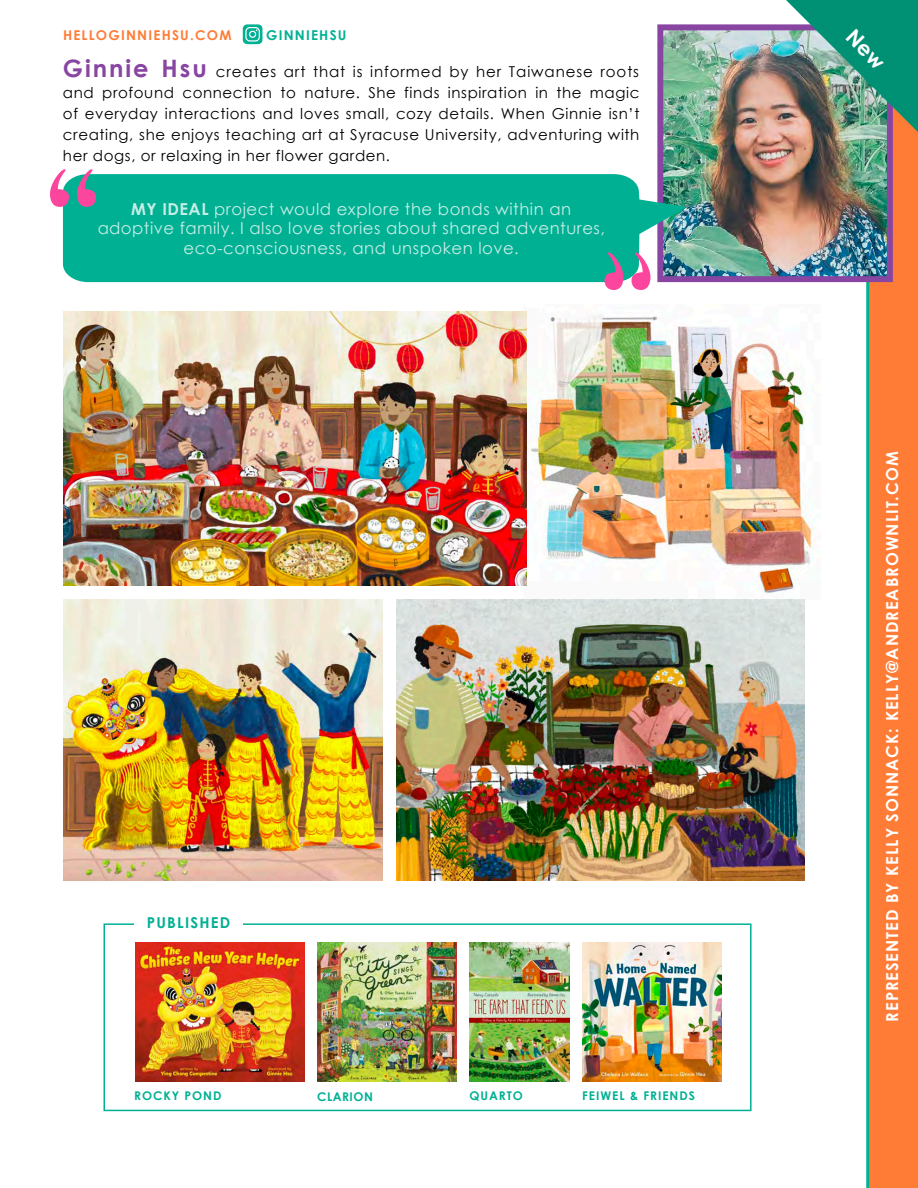
<style>
.page{position:relative;width:918px;height:1188px;background:#fff}
.page>*{position:absolute;margin:0;border:0;box-sizing:border-box;transform-origin:0 0}
.t1{font:16.5px/19.5px "Century Gothic";letter-spacing:.03em;color:#fff;text-align:center}
.t2{font:700 16.5px "Century Gothic";letter-spacing:.06em;color:#fff}
.t3{font:15px/21px "Century Gothic";letter-spacing:.04em;color:#000;text-align:justify}
.t4{font:700 15px "Century Gothic";letter-spacing:.08em;color:#00b093}
.t5{font:700 13.5px "Century Gothic";letter-spacing:.09em;color:#ff7c36}
.t6{font:700 13.5px "Century Gothic";letter-spacing:.09em;color:#00b093}
.t7{font:700 12px "Century Gothic";letter-spacing:.08em;color:#00b093}
.t8{font:700 12px "Century Gothic";letter-spacing:.04em;color:#00b093}
.s1{font-weight:700;font-size:24px;color:#8845a1}
.s2{font-weight:700}
</style>
<div class="page">
<div style="left:868px;top:0;width:50px;height:1188px;background:#ff7c36"></div>
<hr style="left:866px;top:0;width:3px;height:1188px;background:#00b093">
<svg style="left:243px;top:24px;width:19px;height:20px"></svg>
<img style="left:664px;top:31px;width:222px;height:244px">
<div style="left:657px;top:24px;width:236px;height:258px;border:6px solid #8845a1"></div>
<svg style="left:63px;top:174px;width:624px;height:108px;background:#09b095"></svg>
<svg style="left:50px;top:169px;width:46px;height:38px"></svg>
<svg style="left:605px;top:252px;width:45px;height:38px"></svg>
<div style="left:104px;top:923px;width:648px;height:188px;border:2px solid #00b093"></div>
<div style="left:134px;top:907px;width:109px;height:30px;background:#fff"></div>
<img style="left:135px;top:942px;width:169px;height:139px">
<img style="left:317px;top:942px;width:139px;height:139px">
<img style="left:470px;top:942px;width:99px;height:139px">
<img style="left:582px;top:942px;width:139px;height:139px">
<img style="left:523px;top:311px;width:292px;height:283px">
<img style="left:64px;top:600px;width:319px;height:281px">
<img style="left:63px;top:312px;width:463px;height:273px">
<img style="left:397px;top:600px;width:407px;height:281px">
<img style="left:786px;top:0;width:132px;height:132px">
<p class="t5" style="left:63px;top:26px;width:170px">HELLOGINNIEHSU.COM</p>
<p class="t6" style="left:266px;top:26px;width:82px">GINNIEHSU</p>
<p class="t3" style="left:63px;top:61px;width:578px"><span class="s1">Ginnie Hsu</span> creates art that is informed by her Taiwanese roots and profound connection to nature. She finds inspiration in the magic of everyday interactions and loves small, cozy details. When Ginnie isn’t creating, she enjoys teaching art at Syracuse University, adventuring with her dogs, or relaxing in her flower garden.</p>
<p class="t1" style="left:97px;top:199px;width:509px"><span class="s2">MY IDEAL</span> project would explore the bonds within an adoptive family. I also love stories about shared adventures, eco-consciousness, and unspoken love.</p>
<p class="t4" style="left:147px;top:912px;width:85px">PUBLISHED</p>
<p class="t7" style="left:134px;top:1088px;width:89px">ROCKY POND</p>
<p class="t8" style="left:317px;top:1089px;width:57px">CLARION</p>
<p class="t7" style="left:469px;top:1088px;width:55px">QUARTO</p>
<p class="t7" style="left:582px;top:1088px;width:114px">FEIWEL &amp; FRIENDS</p>
<p class="t2" style="left:882px;top:1022px;width:572px;rotate:-90deg">REPRESENTED BY KELLY SONNACK: KELLY@ANDREABROWNLIT.COM</p>
</div>
